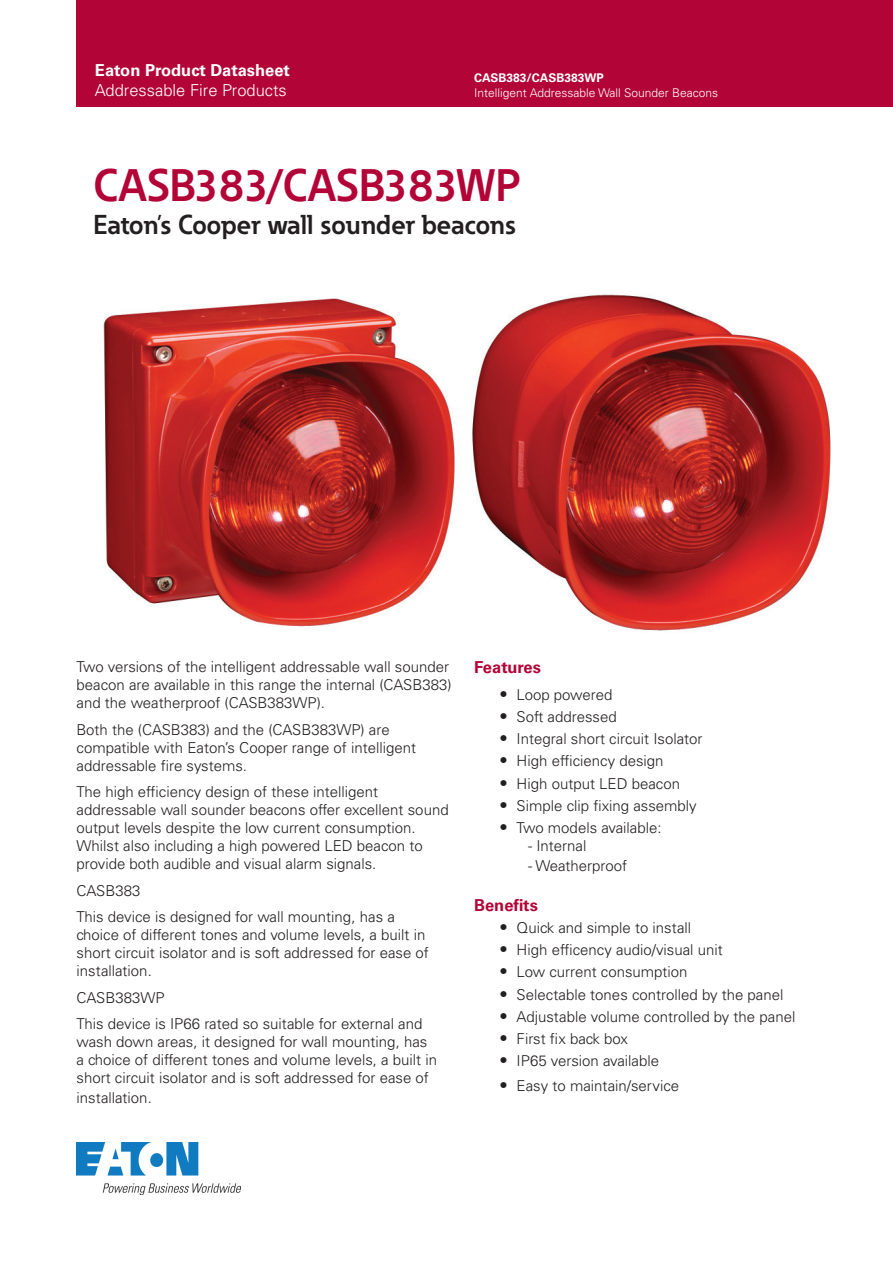
<style>
.page{position:relative;width:893px;height:1263px;background:#fff}
.page>*{position:absolute;margin:0;border:0;box-sizing:border-box;transform-origin:0 0}
.t1{font:700 45px "Eaton";color:#b30437}
.t2{font:700 27px "Eaton";color:#231f20}
.t3{font:300 16.5px "Univers LT Std";color:#fff}
.t4{font:700 16.5px "Univers LT Std";color:#fff}
.t5{font:700 16.5px "Univers LT Std";color:#b30437}
.t6{font:300 15px/18px "Univers LT Std";color:#231f20}
.t7{font:300 12px "Univers LT Std";color:#fff}
.t8{font:700 12px "Univers LT Std";color:#fff}
.s1{font-size:16.5px}
</style>
<div class="page">
<img style="left:103px;top:294px;width:728px;height:337px">
<div style="left:77px;top:0;width:816px;height:106px;background:#b30437"></div>
<img style="left:77px;top:1142px;width:163px;height:52px">
<p class="t4" style="left:95px;top:61px;width:197px">Eaton Product Datasheet</p>
<p class="t3" style="left:95px;top:80px;width:193px">Addressable Fire Products</p>
<p class="t8" style="left:474px;top:71px;width:131px">CASB383/CASB383WP</p>
<p class="t7" style="left:474px;top:85px;width:245px">Intelligent Addressable Wall Sounder Beacons</p>
<h1 class="t1" style="left:94px;top:158px;width:429px">CASB383/CASB383WP</h1>
<h2 class="t2" style="left:94px;top:208px;width:424px">Eaton’s Cooper wall sounder beacons</h2>
<p class="t6" style="left:77px;top:658px;width:376px">Two versions of the intelligent addressable wall sounder beacon are available in this range the internal (CASB383) and the weatherproof (CASB383WP).</p>
<p class="t6" style="left:77px;top:720px;width:341px">Both the (CASB383) and the (CASB383WP) are compatible with Eaton’s Cooper range of intelligent addressable fire systems.</p>
<p class="t6" style="left:77px;top:783px;width:374px">The high efficiency design of these intelligent addressable wall sounder beacons offer excellent sound output levels despite the low current consumption.<br>Whilst also including a high powered LED beacon to provide both audible and visual alarm signals.</p>
<p class="t6" style="left:77px;top:877px;width:320px;line-height:26.5px">CASB383<br>This device is designed for wall mounting, has a</p>
<p class="t6" style="left:77px;top:926px;width:354px">choice of different tones and volume levels, a built in short circuit isolator and is soft addressed for ease of installation.</p>
<p class="t6" style="left:77px;top:984px;width:347px;line-height:26.5px">CASB383WP<br>This device is IP66 rated so suitable for external and</p>
<p class="t6" style="left:77px;top:1033px;width:362px">wash down areas, it designed for wall mounting, has a choice of different tones and volume levels, a built in short circuit isolator and is soft addressed for ease of</p>
<p class="t6" style="left:77px;top:1089px;width:77px">installation.</p>
<p class="t5" style="left:474px;top:658px;width:68px">Features</p>
<p class="t6" style="left:500px;top:685px;width:114px"><span class="s1">•</span> Loop powered</p>
<p class="t6" style="left:500px;top:708px;width:119px"><span class="s1">•</span> Soft addressed</p>
<p class="t6" style="left:500px;top:730px;width:204px"><span class="s1">•</span> Integral short circuit Isolator</p>
<p class="t6" style="left:500px;top:752px;width:165px"><span class="s1">•</span> High efficiency design</p>
<p class="t6" style="left:500px;top:774px;width:182px"><span class="s1">•</span> High output LED beacon</p>
<p class="t6" style="left:500px;top:797px;width:199px"><span class="s1">•</span> Simple clip fixing assembly</p>
<p class="t6" style="left:500px;top:819px;width:163px"><span class="s1">•</span> Two models available:</p>
<p class="t6" style="left:528px;top:837px;width:60px">- Internal</p>
<p class="t6" style="left:528px;top:857px;width:101px">- Weatherproof</p>
<p class="t5" style="left:474px;top:895px;width:65px">Benefits</p>
<p class="t6" style="left:500px;top:918px;width:193px"><span class="s1">•</span> Quick and simple to install</p>
<p class="t6" style="left:500px;top:941px;width:225px"><span class="s1">•</span> High efficency audio/visual unit</p>
<p class="t6" style="left:500px;top:963px;width:189px"><span class="s1">•</span> Low current consumption</p>
<p class="t6" style="left:500px;top:985px;width:285px"><span class="s1">•</span> Selectable tones controlled by the panel</p>
<p class="t6" style="left:500px;top:1008px;width:297px"><span class="s1">•</span> Adjustable volume controlled by the panel</p>
<p class="t6" style="left:500px;top:1030px;width:130px"><span class="s1">•</span> First fix back box</p>
<p class="t6" style="left:500px;top:1052px;width:161px"><span class="s1">•</span> IP65 version available</p>
<p class="t6" style="left:500px;top:1076px;width:181px"><span class="s1">•</span> Easy to maintain/service</p>
</div>
